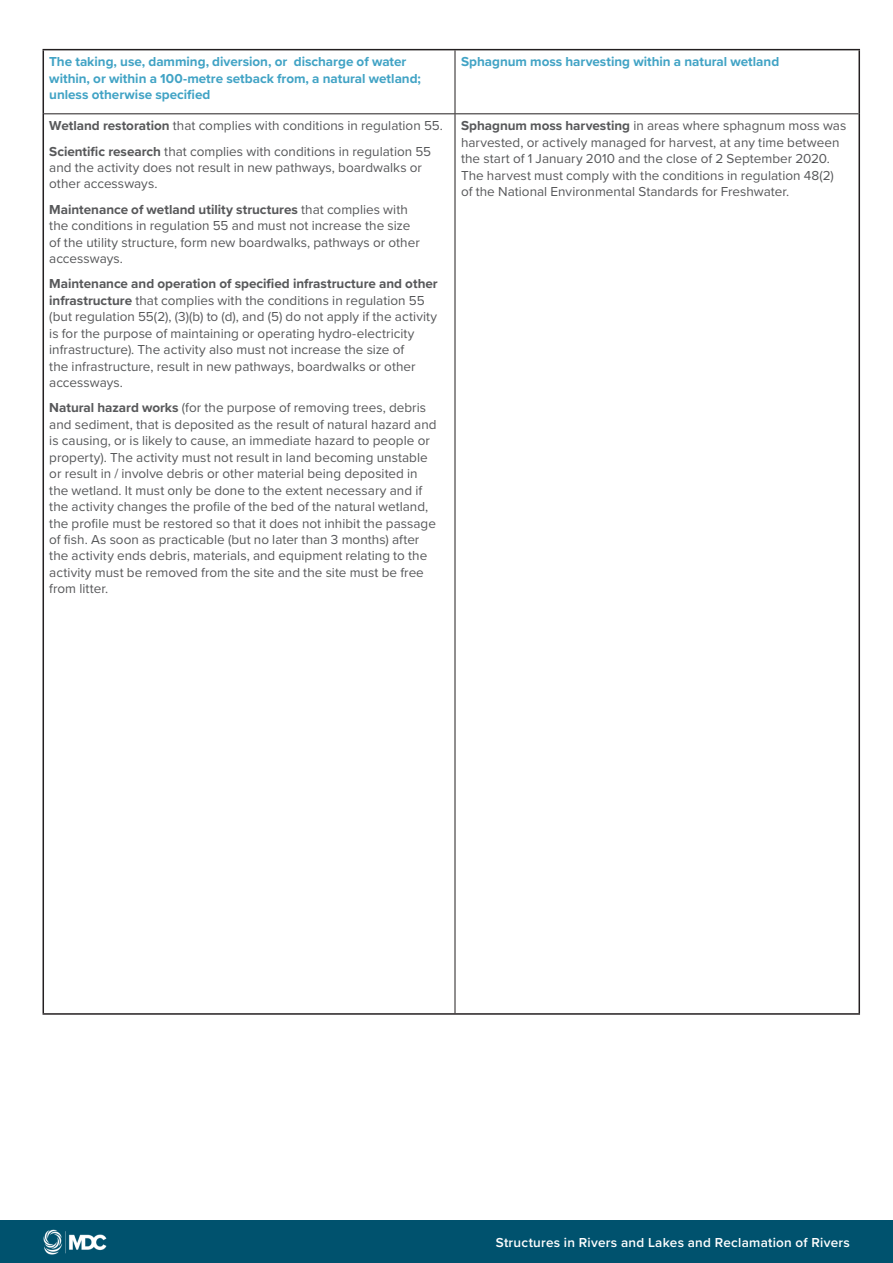
<style>
.page{position:relative;width:893px;height:1263px;background:#fff}
.page>*{position:absolute;margin:0;border:0;box-sizing:border-box;transform-origin:0 0}
.t1{font:13.5px/16.5px "Proxima Nova";color:#57585a}
.t2{font:700 13.5px/16.5px "Proxima Nova";color:#41a3c5}
.t3{font:600 13.5px "Proxima Nova";letter-spacing:.02em;color:#fff}
.s1{font-weight:700}
</style>
<div class="page">
<div style="left:0;top:1220px;width:893px;height:43px;background:#00526e"></div>
<img style="left:43px;top:1229px;width:64px;height:26px">
<hr style="left:43px;top:49px;width:412px;height:1px;background:#231f20">
<hr style="left:43px;top:50px;width:1px;height:64px;background:#231f20">
<hr style="left:455px;top:49px;width:405px;height:1px;background:#231f20">
<hr style="left:858px;top:50px;width:2px;height:64px;background:#231f20">
<hr style="left:43px;top:114px;width:1px;height:899px;background:#231f20">
<hr style="left:858px;top:114px;width:2px;height:899px;background:#231f20">
<hr style="left:43px;top:1013px;width:412px;height:2px;background:#231f20">
<hr style="left:455px;top:1013px;width:405px;height:2px;background:#231f20">
<hr style="left:455px;top:50px;width:1px;height:63px;background:#231f20">
<hr style="left:44px;top:113px;width:411px;height:1px;background:#231f20">
<hr style="left:455px;top:113px;width:403px;height:1px;background:#231f20">
<hr style="left:455px;top:114px;width:1px;height:899px;background:#231f20">
<p class="t2" style="left:49px;top:53px;width:373px">The taking, use, damming, diversion, or discharge of water within, or within a 100-metre setback from, a natural wetland; unless otherwise specified</p>
<p class="t2" style="left:461px;top:53px;width:320px">Sphagnum moss harvesting within a natural wetland</p>
<p class="t1" style="left:49px;top:113px;width:395px;line-height:25px"><span class="s1">Wetland restoration</span> that complies with conditions in regulation 55.<br><span class="s1">Scientific research</span> that complies with conditions in regulation 55</p>
<p class="t1" style="left:49px;top:159px;width:374px">and the activity does not result in new pathways, boardwalks or other accessways.</p>
<p class="t1" style="left:49px;top:200px;width:372px"><span class="s1">Maintenance of wetland utility structures</span> that complies with the conditions in regulation 55 and must not increase the size of the utility structure, form new boardwalks, pathways or other accessways.</p>
<p class="t1" style="left:49px;top:275px;width:390px"><span class="s1">Maintenance and operation of specified infrastructure and other infrastructure</span> that complies with the conditions in regulation 55 (but regulation 55(2), (3)(b) to (d), and (5) do not apply if the activity is for the purpose of maintaining or operating hydro-electricity infrastructure). The activity also must not increase the size of<br>the infrastructure, result in new pathways, boardwalks or other accessways.</p>
<p class="t1" style="left:49px;top:399px;width:389px"><span class="s1">Natural hazard works</span> (for the purpose of removing trees, debris and sediment, that is deposited as the result of natural hazard and is causing, or is likely to cause, an immediate hazard to people or property). The activity must not result in land becoming unstable or result in / involve debris or other material being deposited in the wetland. It must only be done to the extent necessary and if the activity changes the profile of the bed of the natural wetland, the profile must be restored so that it does not inhibit the passage of fish. As soon as practicable (but no later than 3 months) after the activity ends debris, materials, and equipment relating to the activity must be removed from the site and the site must be free from litter.</p>
<p class="t1" style="left:461px;top:117px;width:387px"><span class="s1">Sphagnum moss harvesting</span> in areas where sphagnum moss was harvested, or actively managed for harvest, at any time between the start of 1 January 2010 and the close of 2 September 2020.<br>The harvest must comply with the conditions in regulation 48(2) of the National Environmental Standards for Freshwater.</p>
<p class="t3" style="left:496px;top:1233px;width:356px">Structures in Rivers and Lakes and Reclamation of Rivers</p>
</div>
